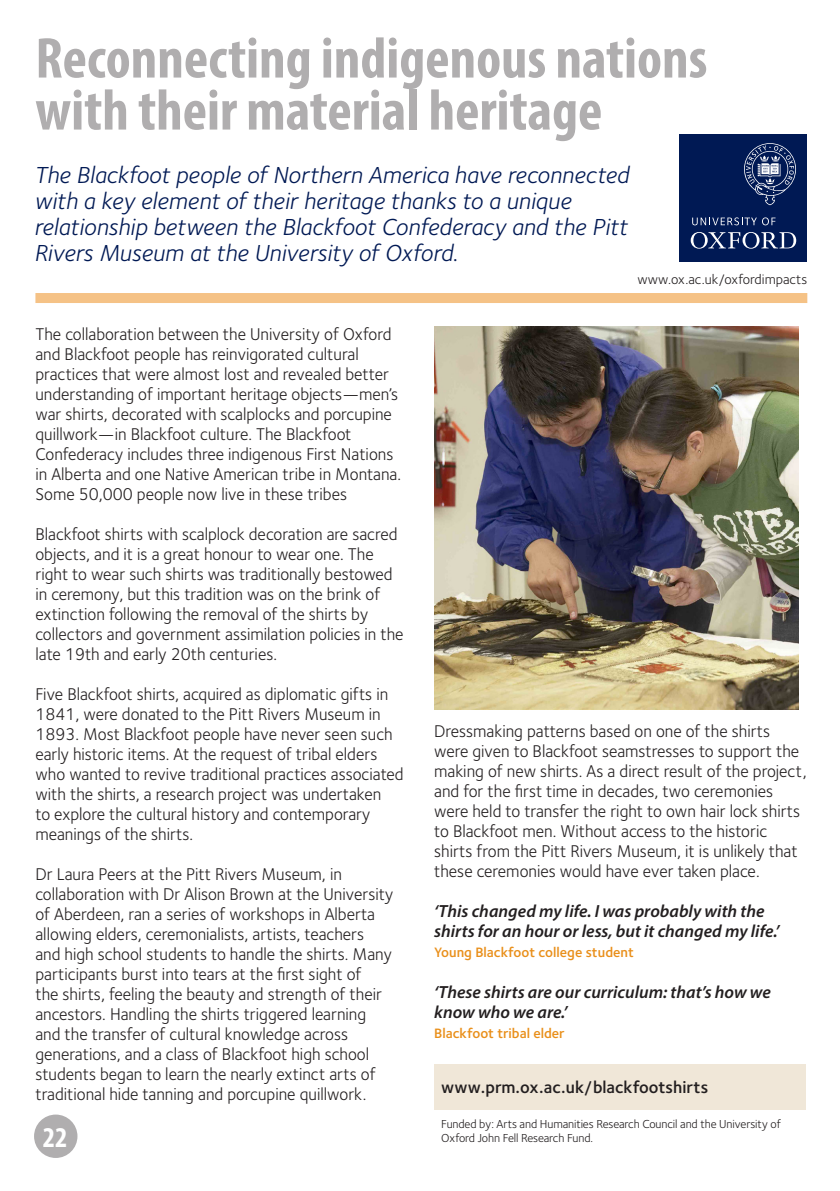
<style>
.page{position:relative;width:840px;height:1191px;background:#fff}
.page>*{position:absolute;margin:0;border:0;box-sizing:border-box;transform-origin:0 0}
.t1{font:700 condensed 58px/52px "Myriad Pro";color:#b0aeaf}
.t2{font:700 condensed 28.8px "Myriad Pro";color:#fff}
.t3{font:italic 24px/26px "Foundry Sterling";color:#001954}
.t4{font:17.6px/20px "Foundry Sterling";color:#231f20;scale:.96 1}
.t5{font:italic 600 17.6px/20px "Myriad Pro";color:#231f20}
.t6{font:600 17.2px "Foundry Sterling";color:#231f20}
.t7{font:600 14px "Foundry Sterling";color:#e98f1a}
.t8{font:14px "Foundry Sterling";color:#231f20}
.t9{font:12px/14.4px "Foundry Sterling";letter-spacing:-.01em;color:#231f20}
</style>
<div class="page">
<div style="left:434px;top:1064px;width:371px;height:45px;background:#f0e7d8"></div>
<div style="left:678px;top:134px;width:127px;height:127px;background:#001954"></div>
<svg style="left:690px;top:232px;width:105px;height:17px"></svg>
<svg style="left:692px;top:217px;width:83px;height:8px"></svg>
<svg style="left:744px;top:143px;width:51px;height:62px"></svg>
<div style="left:35px;top:293px;width:771px;height:10px;background:#f5c286"></div>
<div style="left:34px;top:1114px;width:43px;height:44px;background:#b0aeaf;border-radius:50%"></div>
<img style="left:434px;top:326px;width:364px;height:383px">
<p class="t1" style="left:35px;top:31px;width:673px">Reconnecting indigenous nations with their material heritage</p>
<p class="t3" style="left:34px;top:161px;width:596px">The Blackfoot people of Northern America have reconnected with a key element of their heritage thanks to a unique relationship between the Blackfoot Confederacy and the Pitt Rivers Museum at the University of Oxford.</p>
<p class="t4" style="left:35px;top:323px;width:382px">The collaboration between the University of Oxford and Blackfoot people has reinvigorated cultural practices that were almost lost and revealed better understanding of important heritage objects—men’s war shirts, decorated with scalplocks and porcupine quillwork—in Blackfoot culture. The Blackfoot Confederacy includes three indigenous First Nations in Alberta and one Native American tribe in Montana.<br>Some 50,000 people now live in these tribes</p>
<p class="t4" style="left:35px;top:523px;width:385px">Blackfoot shirts with scalplock decoration are sacred objects, and it is a great honour to wear one. The right to wear such shirts was traditionally bestowed in ceremony, but this tradition was on the brink of extinction following the removal of the shirts by collectors and government assimilation policies in the late 19th and early 20th centuries.</p>
<p class="t4" style="left:35px;top:683px;width:385px">Five Blackfoot shirts, acquired as diplomatic gifts in 1841, were donated to the Pitt Rivers Museum in 1893. Most Blackfoot people have never seen such early historic items. At the request of tribal elders who wanted to revive traditional practices associated with the shirts, a research project was undertaken<br>to explore the cultural history and contemporary meanings of the shirts.</p>
<p class="t4" style="left:35px;top:863px;width:374px">Dr Laura Peers at the Pitt Rivers Museum, in collaboration with Dr Alison Brown at the University of Aberdeen, ran a series of workshops in Alberta allowing elders, ceremonialists, artists, teachers and high school students to handle the shirts. Many participants burst into tears at the first sight of<br>the shirts, feeling the beauty and strength of their ancestors. Handling the shirts triggered learning and the transfer of cultural knowledge across generations, and a class of Blackfoot high school students began to learn the nearly extinct arts of traditional hide tanning and porcupine quillwork.</p>
<p class="t2" style="left:43px;top:1119px;width:26px">22</p>
<p class="t8" style="left:637px;top:269px;width:171px">www.ox.ac.uk/oxfordimpacts</p>
<p class="t4" style="left:434px;top:720px;width:389px">Dressmaking patterns based on one of the shirts were given to Blackfoot seamstresses to support the making of new shirts. As a direct result of the project, and for the first time in decades, two ceremonies were held to transfer the right to own hair lock shirts to Blackfoot men. Without access to the historic shirts from the Pitt Rivers Museum, it is unlikely that these ceremonies would have ever taken place.</p>
<p class="t5" style="left:434px;top:900px;width:346px">‘This changed my life. I was probably with the shirts for an hour or less, but it changed my life.’</p>
<p class="t7" style="left:434px;top:942px;width:201px">Young Blackfoot college student</p>
<p class="t5" style="left:434px;top:981px;width:338px">‘These shirts are our curriculum: that’s how we know who we are.’</p>
<p class="t7" style="left:434px;top:1023px;width:132px">Blackfoot tribal elder</p>
<p class="t6" style="left:441px;top:1074px;width:268px">www.prm.ox.ac.uk/blackfootshirts</p>
<p class="t9" style="left:441px;top:1116px;width:341px">Funded by: Arts and Humanities Research Council and the University of<br>Oxford John Fell Research Fund.</p>
</div>
